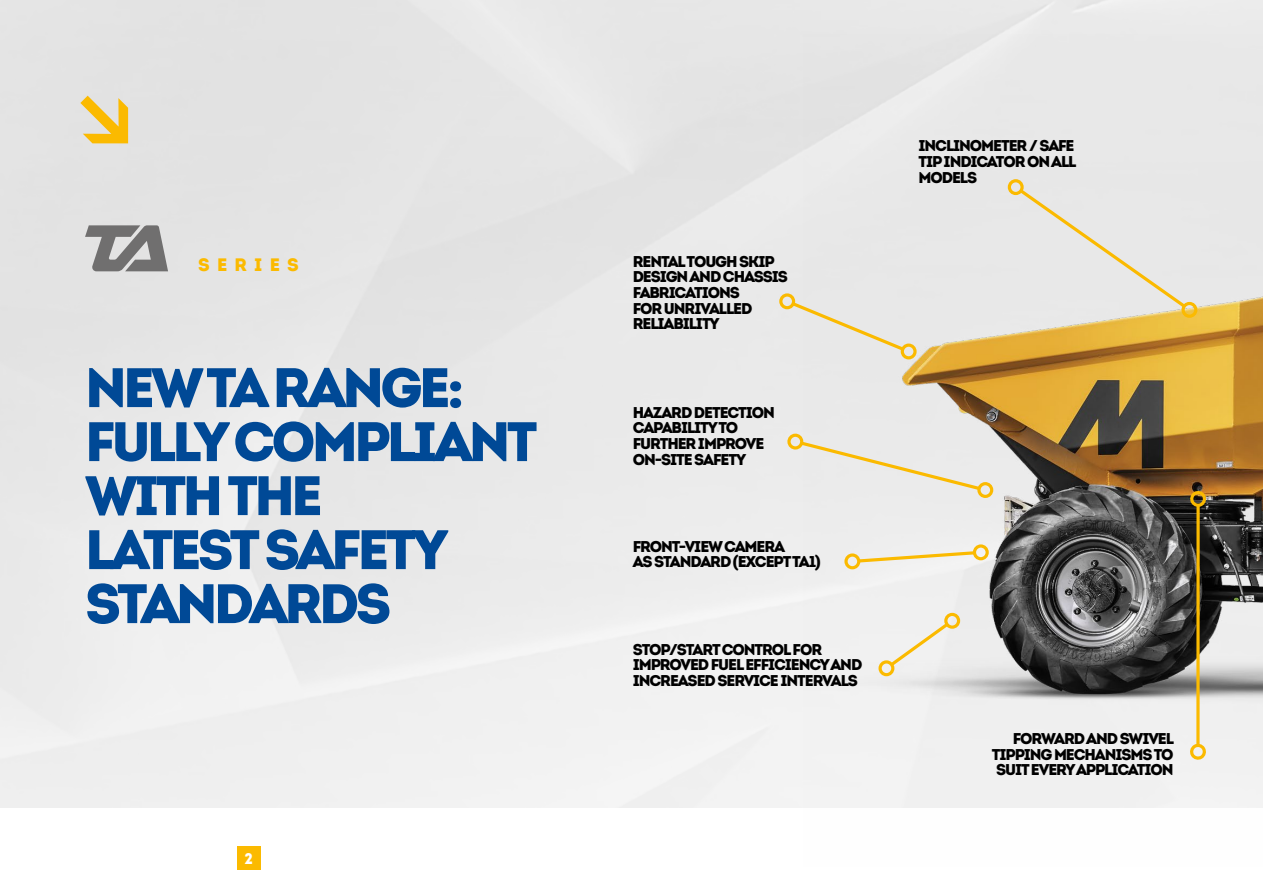
<style>
.page{position:relative;width:1263px;height:893px;background:#fff}
.page>*{position:absolute;margin:0;border:0;box-sizing:border-box;transform-origin:0 0}
.t1{font:900 55.5px/54px "Intro";letter-spacing:-.07em;color:#004996}
.t2{font:900 18px "Intro";letter-spacing:.4em;color:#fbba00}
.t3{font:900 15.6px/15.6px "Intro";letter-spacing:-.07em;color:#000}
.t4{font:900 15.45px "Intro";color:#fff}
</style>
<div class="page">
<img style="left:0;top:0;width:1263px;height:808px">
<img style="left:804px;top:34px;width:459px;height:774px">
<svg style="left:80px;top:96px;width:48px;height:47px;background:#eecd6f"></svg>
<svg style="left:1196px;top:509px;width:4px;height:232px"></svg>
<svg style="left:1187px;top:741px;width:18px;height:21px"></svg>
<svg style="left:1187px;top:488px;width:19px;height:21px"></svg>
<svg style="left:855px;top:549px;width:123px;height:15px"></svg>
<div style="left:844px;top:553px;width:16px;height:16px;border:3px solid #fbba00;border-radius:50%"></div>
<div style="left:973px;top:544px;width:16px;height:16px;border:3px solid #fbba00;border-radius:50%"></div>
<svg style="left:789px;top:300px;width:118px;height:53px;background:#e9e5da"></svg>
<div style="left:901px;top:344px;width:16px;height:15px;border:3px solid #fbba00;border-radius:50%"></div>
<div style="left:779px;top:293px;width:16px;height:16px;border:3px solid #fbba00;border-radius:50%"></div>
<svg style="left:887px;top:620px;width:64px;height:49px"></svg>
<div style="left:944px;top:613px;width:16px;height:16px;border:3px solid #fbba00;border-radius:50%"></div>
<div style="left:878px;top:660px;width:16px;height:16px;border:3px solid #fbba00;border-radius:50%"></div>
<div style="left:1016px;top:186px;width:173px;height:125px;background:#e8e8e8"></div>
<div style="left:1181px;top:302px;width:16px;height:16px;border:3px solid #fbba00;border-radius:50%"></div>
<div style="left:1008px;top:179px;width:16px;height:16px;border:3px solid #fbba00;border-radius:50%"></div>
<svg style="left:798px;top:439px;width:185px;height:53px;background:#ebe7dc"></svg>
<div style="left:787px;top:433px;width:16px;height:17px;border:3px solid #fbba00;border-radius:50%"></div>
<div style="left:977px;top:482px;width:16px;height:16px;border:3px solid #fbba00;border-radius:50%"></div>
<svg style="left:85px;top:225px;width:83px;height:46px;background:#959595"></svg>
<div style="left:237px;top:847px;width:23px;height:23px;background:#fbba00"></div>
<p class="t2" style="left:198px;top:253px;width:102px">SERIES</p>
<h1 class="t1" style="left:85px;top:360px;width:454px">NEW TA RANGE:<br>FULLY COMPLIANT<br>WITH THE<br>LATEST SAFETY<br>STANDARDS</h1>
<p class="t4" style="left:244px;top:848px;width:10px">2</p>
<p class="t3" style="left:633px;top:253px;width:157px">RENTAL TOUGH SKIP<br>DESIGN AND CHASSIS<br>FABRICATIONS<br>FOR UNRIVALLED<br>RELIABILITY</p>
<p class="t3" style="left:633px;top:404px;width:144px">HAZARD DETECTION<br>CAPABILITY TO<br>FURTHER IMPROVE<br>ON-SITE SAFETY</p>
<p class="t3" style="left:633px;top:538px;width:190px">FRONT-VIEW CAMERA<br>AS STANDARD (EXCEPT TA1)</p>
<p class="t3" style="left:633px;top:641px;width:231px">STOP/START CONTROL FOR<br>IMPROVED FUEL EFFICIENCY AND<br>INCREASED SERVICE INTERVALS</p>
<p class="t3" style="left:918px;top:138px;width:159px">INCLINOMETER / SAFE<br>TIP INDICATOR ON ALL<br>MODELS</p>
<p class="t3" style="left:992px;top:731px;width:184px;text-align:justify;text-indent:21px">FORWARD AND SWIVEL TIPPING MECHANISMS TO SUIT EVERY APPLICATION</p>
</div>
